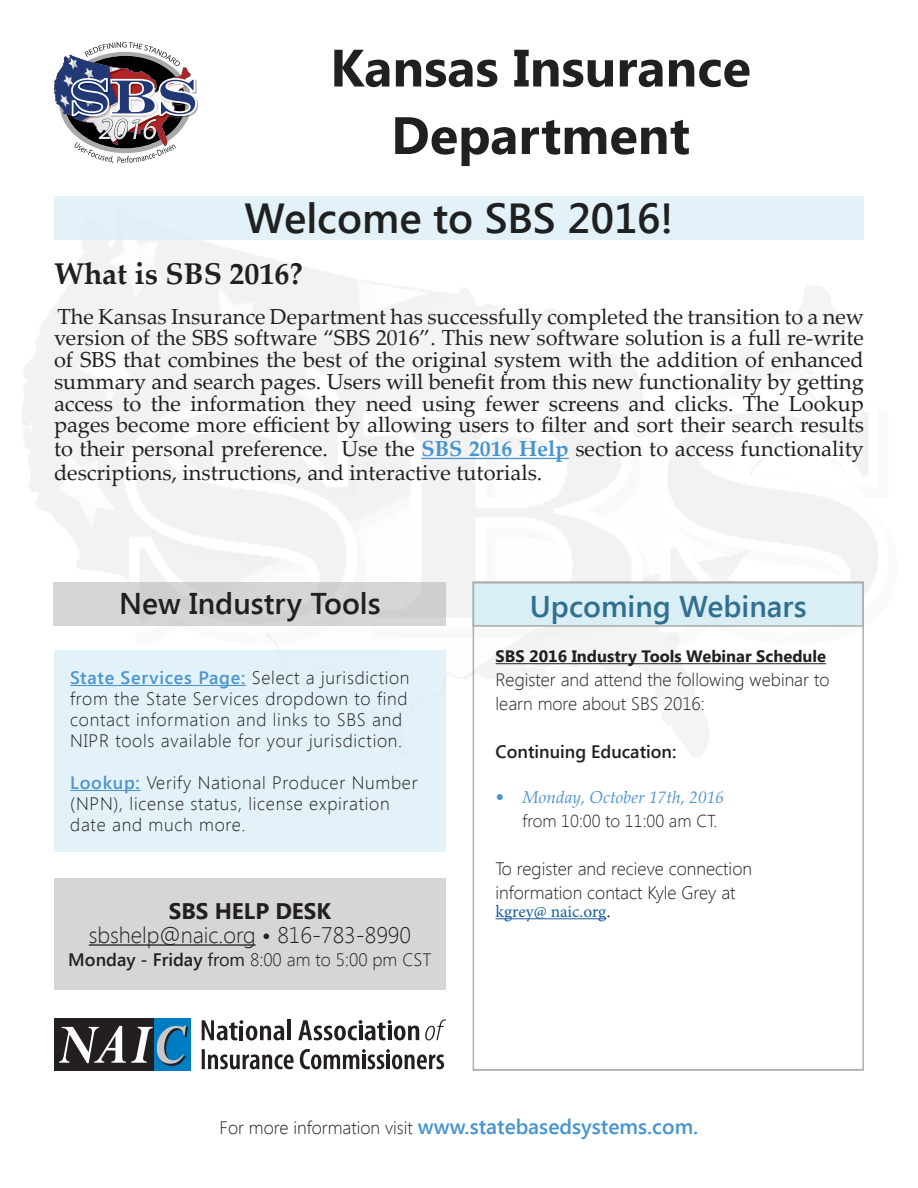
<style>
.page{position:relative;width:918px;height:1188px;background:#fff}
.page>*{position:absolute;margin:0;border:0;box-sizing:border-box;transform-origin:0 0}
.t1{font:700 52.5px "Segoe UI";color:#1f2020}
.t2{font:600 42px "Segoe UI";color:#1f2020}
.t3{font:600 30px "Segoe UI";color:#1f2020}
.t4{font:600 30px "Segoe UI";color:#2f708f}
.t5{font:700 30px "Palatino Linotype";color:#1f2020}
.t6{font:300 22.5px "Segoe UI";color:#231f20}
.t7{font:700 22.5px "Segoe UI";color:#231f20}
.t8{font:21.75px/21.8px "Palatino Linotype";color:#1f1f1f;text-align:justify}
.t9{font:21.75px/24px "Palatino Linotype";color:#1f2020}
.t10{font:600 21px "Segoe UI";color:#4594d0}
.t11{font:300 18px/21px "Segoe UI";letter-spacing:.04em;color:#231f20}
.t12{font:300 18px/24px "Segoe UI";color:#1f2020}
.t13{font:300 18px "Segoe UI";color:#231f20}
.t14{font:600 18px "Segoe UI";color:#1f2020}
.t15{font:italic 17.25px "Palatino Linotype";color:#4d94cf}
.Pa4{font:300 17.25px "Segoe UI";color:#212121}
.t16{font:17.25px "Minion Pro";letter-spacing:-.005em;color:#175d9e}
.t17{font:700 16.5px "Segoe UI";color:#1f2020}
.s1{color:#212121}
.s2{color:#1f1f1f}
.s3{font-weight:700;color:#4594d0}
.s4{font-weight:600;color:#4d95cf}
.s5{font-weight:600}
.s6{font-weight:400}
.s7{font-family:"Palatino Linotype";color:#212121}
.s8{font-weight:300;font-size:18px;color:#1f2020}
</style>
<div class="page">
<svg style="left:54px;top:42px;width:144px;height:121px"></svg>
<div style="left:54px;top:196px;width:810px;height:44px;background:#e3f2f9"></div>
<hr style="left:421px;top:458px;width:148px;height:1px;background:#4594d0">
<div style="left:54px;top:650px;width:391px;height:202px;background:#e3f2f9"></div>
<div style="left:54px;top:582px;width:392px;height:43px;background:#d6d5d5"></div>
<hr style="left:70px;top:685px;width:176px;height:1px;background:#4d95cf">
<hr style="left:70px;top:790px;width:71px;height:1px;background:#4d95cf">
<div style="left:54px;top:878px;width:392px;height:112px;background:#d7d6d6"></div>
<hr style="left:89px;top:944px;width:167px;height:2px;background:#231f20">
<div style="left:54px;top:1018px;width:137px;height:53px;background:#231f20"></div>
<div style="left:154px;top:1018px;width:37px;height:53px;background:#007cc2"></div>
<svg style="left:59px;top:1025px;width:129px;height:41px"></svg>
<hr style="left:287px;top:1020px;width:4px;height:20px;background:#231f20">
<svg style="left:202px;top:1049px;width:92px;height:21px"></svg>
<svg style="left:425px;top:1019px;width:21px;height:22px"></svg>
<svg style="left:298px;top:1020px;width:121px;height:21px"></svg>
<svg style="left:202px;top:1020px;width:82px;height:21px"></svg>
<svg style="left:300px;top:1049px;width:144px;height:21px"></svg>
<svg style="left:473px;top:582px;width:391px;height:489px"></svg>
<hr style="left:496px;top:663px;width:330px;height:1px;background:#1f2020">
<hr style="left:496px;top:918px;width:110px;height:1px;background:#175d9e">
<p class="t1" style="left:330px;top:30px;width:422px">Kansas Insurance</p>
<p class="t1" style="left:391px;top:98px;width:300px">Department</p>
<p class="t2" style="left:245px;top:189px;width:430px">Welcome to SBS 2016!</p>
<p class="t5" style="left:54px;top:252px;width:250px">What is SBS 2016?</p>
<p class="t8" style="left:54px;top:304px;width:812px"><span class="s1">The Kansas Insurance Department has successfully completed the transition to a new version of the SBS software “SBS 2016”.</span> This new software solution is a full re-write of SBS that combines the best of the original system with the addition of enhanced summary and search pages. Users will benefit from this new functionality by getting access to the information they need using fewer screens and clicks. The Lookup pages become more efficient by allowing users to filter and sort their search results</p>
<p class="t9" style="left:54px;top:436px;width:812px"><span class="s2">to their personal preference.</span> Use the <span class="s3">SBS 2016 Help</span> section to access functionality descriptions, instructions, and interactive tutorials.</p>
<p class="t3" style="left:119px;top:583px;width:263px">New Industry Tools</p>
<p class="t11" style="left:70px;top:666px;width:341px"><span class="s4">State Services Page:</span> Select a jurisdiction from the State Services dropdown to find contact information and links to SBS and NIPR tools available for your jurisdiction.</p>
<p class="t11" style="left:70px;top:771px;width:349px"><span class="s4">Lookup:</span> Verify National Producer Number (NPN), license status, license expiration date and much more.</p>
<p class="t7" style="left:169px;top:895px;width:164px">SBS HELP DESK</p>
<p class="t6" style="left:89px;top:920px;width:324px">sbshelp@naic.org <span class="s5">•</span> 816-783-8990</p>
<p class="t13" style="left:68px;top:947px;width:365px"><span class="s5">Monday - Friday</span> <span class="s6">from</span> 8:00 am to 5:00 pm CST</p>
<p class="t4" style="left:530px;top:585px;width:278px">Upcoming Webinars</p>
<p class="t17" style="left:496px;top:645px;width:332px">SBS 2016 Industry Tools Webinar Schedule</p>
<p class="t12" style="left:496px;top:667px;width:335px">Register and attend the following webinar to learn more about SBS 2016:</p>
<p class="t14" style="left:496px;top:739px;width:182px">Continuing Education:</p>
<p class="t15" style="left:496px;top:785px;width:230px">• Monday, October 17th, 2016</p>
<p class="Pa4" style="left:523px;top:809px;width:196px">from 10:00 to 11:00 am CT.</p>
<p class="t12" style="left:496px;top:856px;width:258px">To register and recieve connection information contact Kyle Grey at</p>
<p class="t16" style="left:496px;top:900px;width:117px">kgrey@ naic.org<span class="s7">.</span></p>
<p class="t10" style="left:220px;top:1112px;width:480px"><span class="s8">For more information visit</span> www.statebasedsystems.com.</p>
</div>
